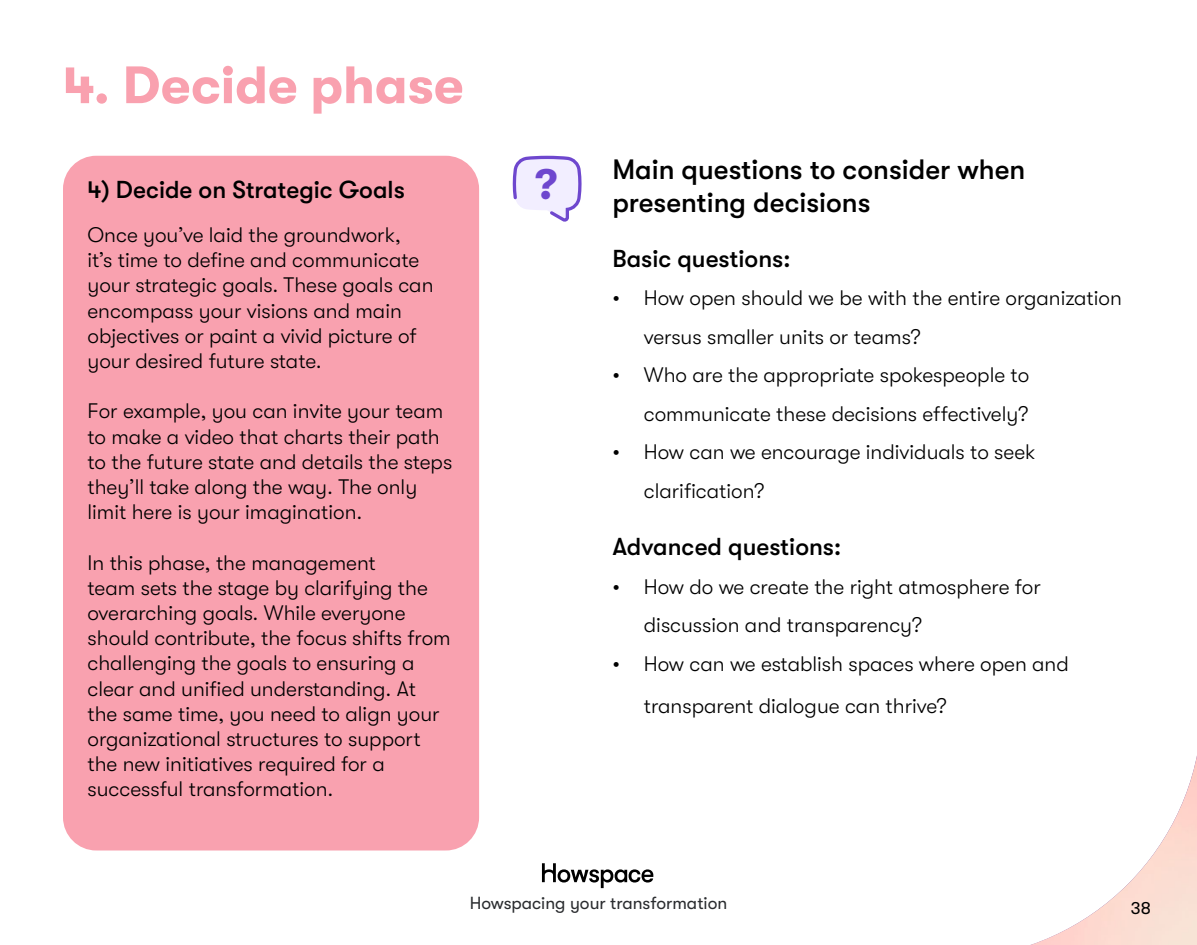
<style>
.page{position:relative;width:1197px;height:945px;background:#fff}
.page>*{position:absolute;margin:0;border:0;box-sizing:border-box;transform-origin:0 0}
.t1{font:700 52.5px "GT Walsheim Pro";color:#f9a1af}
.t2{font:700 42.18px "GT Walsheim Pro";color:#6e47ce}
.t3{font:500 28px/33.6px "GT Walsheim Pro";color:#000}
.t4{font:500 24.5px "GT Walsheim Pro";color:#000}
.t5{font:300 21px/25.2px "GT Walsheim Pro";color:#000}
.t6{font:17.5px "GT Walsheim Pro";color:#2a2c2f}
.t7{font:17.5px "GT Walsheim Pro";color:#000}
</style>
<div class="page">
<div style="left:63px;top:156px;width:416px;height:694px;background:#f9a1af;border-radius:33px"></div>
<svg style="left:513px;top:156px;width:69px;height:65px"></svg>
<img style="left:1030px;top:756px;width:167px;height:189px">
<svg style="left:542px;top:863px;width:111px;height:25px"></svg>
<h1 class="t1" style="left:63px;top:56px;width:402px">4. Decide phase</h1>
<p class="t4" style="left:88px;top:175px;width:319px">4) Decide on Strategic Goals</p>
<p class="t5" style="left:88px;top:222px;width:348px">Once you’ve laid the groundwork,<br>it’s time to define and communicate your strategic goals. These goals can encompass your visions and main objectives or paint a vivid picture of your desired future state.</p>
<p class="t5" style="left:88px;top:399px;width:366px">For example, you can invite your team to make a video that charts their path to the future state and details the steps they’ll take along the way. The only limit here is your imagination.</p>
<p class="t5" style="left:88px;top:550px;width:365px">In this phase, the management<br>team sets the stage by clarifying the overarching goals. While everyone should contribute, the focus shifts from challenging the goals to ensuring a clear and unified understanding. At the same time, you need to align your organizational structures to support the new initiatives required for a successful transformation.</p>
<h2 class="t2" style="left:536px;top:160px;width:23px">?</h2>
<h3 class="t3" style="left:612px;top:152px;width:414px">Main questions to consider when presenting decisions</h3>
<p class="t4" style="left:612px;top:245px;width:180px">Basic questions:</p>
<p class="t5" style="left:644px;top:279px;width:480px;line-height:38.5px;text-indent:-32px">• How open should we be with the entire organization versus smaller units or teams?</p>
<p class="t5" style="left:612px;top:356px;width:418px;line-height:38.5px;text-align:right">• Who are the appropriate spokespeople to communicate these decisions effectively?</p>
<p class="t5" style="left:644px;top:433px;width:393px;line-height:38.5px;text-indent:-32px">• How can we encourage individuals to seek clarification?</p>
<p class="t4" style="left:612px;top:533px;width:230px">Advanced questions:</p>
<p class="t5" style="left:644px;top:568px;width:399px;line-height:38.5px;text-indent:-32px">• How do we create the right atmosphere for discussion and transparency?</p>
<p class="t5" style="left:644px;top:643px;width:426px;line-height:42px;text-indent:-32px">• How can we establish spaces where open and transparent dialogue can thrive?</p>
<p class="t6" style="left:470px;top:893px;width:259px">Howspacing your transformation</p>
<p class="t7" style="left:1131px;top:898px;width:21px">38</p>
</div>
